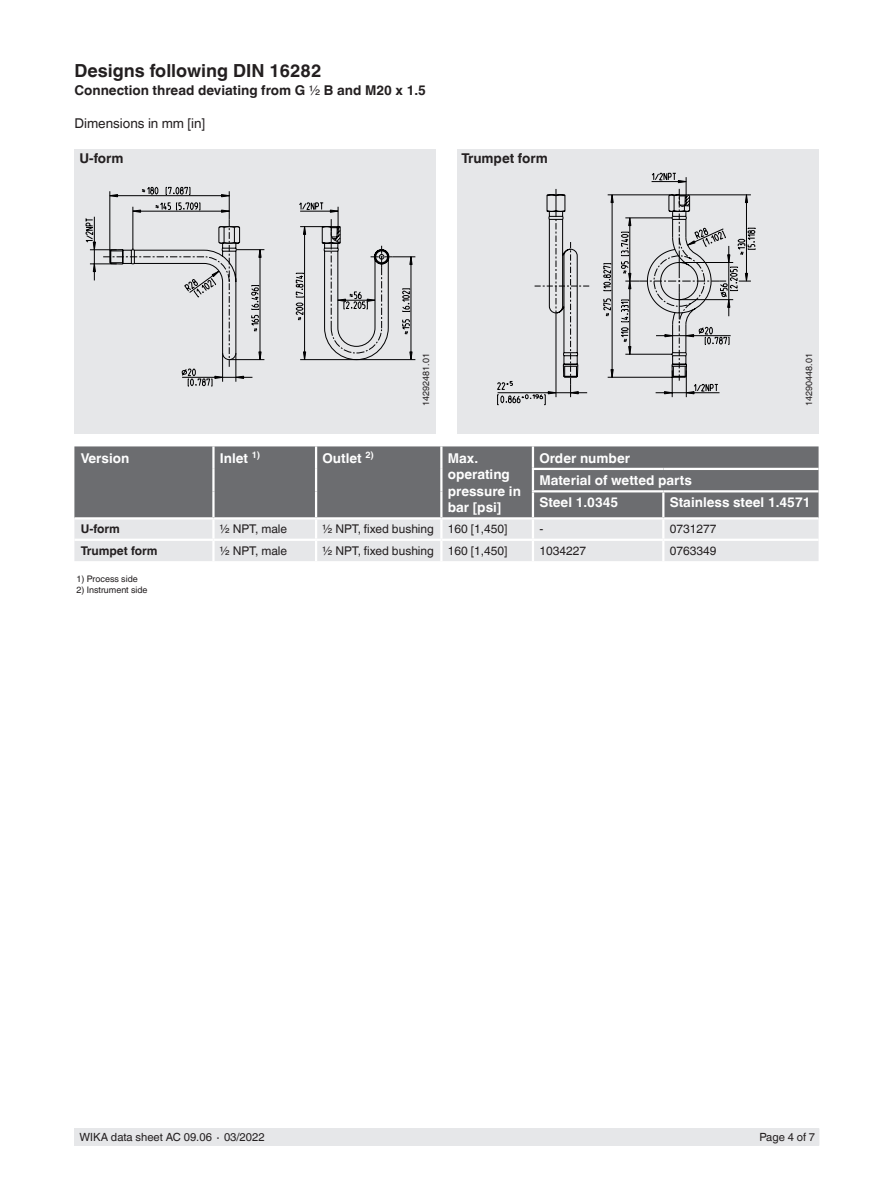
<style>
.page{position:relative;width:893px;height:1188px;background:#fff}
.page>*{position:absolute;margin:0;border:0;box-sizing:border-box;transform-origin:0 0}
.t1{font:700 18px "Helvetica World";color:#231f20}
.t2{font:700 13.5px/16.5px "Helvetica World";color:#fff}
.t3{font:700 13.5px "Helvetica World";color:#231f20}
.t4{font:13.5px "Helvetica World";color:#231f20}
.t5{font:12px "Helvetica World";color:#231f20}
.t6{font:700 12px "Helvetica World";color:#231f20}
.t7{font:11.25px "Helvetica World";color:#231f20}
.t8{font:9px "Helvetica World";color:#231f20}
.s1{font-weight:400}
</style>
<div class="page">
<div style="left:75px;top:1128px;width:744px;height:17px;background:#e6e7e9"></div>
<div style="left:457px;top:149px;width:362px;height:285px;background:#e6e7e9"></div>
<div style="left:74px;top:149px;width:362px;height:285px;background:#e6e7e9"></div>
<svg style="left:393px;top:256px;width:22px;height:105px"></svg>
<svg style="left:86px;top:186px;width:307px;height:200px"></svg>
<svg style="left:497px;top:172px;width:259px;height:233px"></svg>
<div style="left:74px;top:446px;width:745px;height:71px;background:#6c6d70"></div>
<hr style="left:662px;top:492px;width:2px;height:25px;background:#fff">
<div style="left:74px;top:520px;width:745px;height:41px;background:#e6e7e9"></div>
<hr style="left:74px;top:539px;width:139px;height:2px;background:#fff">
<hr style="left:212px;top:541px;width:3px;height:20px;background:#fff">
<hr style="left:315px;top:541px;width:2px;height:20px;background:#fff">
<hr style="left:441px;top:539px;width:92px;height:2px;background:#fff">
<hr style="left:440px;top:541px;width:2px;height:20px;background:#fff">
<hr style="left:533px;top:539px;width:130px;height:2px;background:#fff">
<hr style="left:532px;top:541px;width:2px;height:20px;background:#fff">
<hr style="left:663px;top:539px;width:156px;height:2px;background:#fff">
<hr style="left:662px;top:541px;width:2px;height:20px;background:#fff">
<hr style="left:532px;top:468px;width:131px;height:2px;background:#fff">
<hr style="left:663px;top:468px;width:156px;height:2px;background:#fff">
<hr style="left:532px;top:490px;width:131px;height:2px;background:#fff">
<hr style="left:663px;top:490px;width:156px;height:2px;background:#fff">
<hr style="left:315px;top:446px;width:2px;height:23px;background:#fff">
<hr style="left:315px;top:469px;width:2px;height:22px;background:#fff">
<hr style="left:315px;top:491px;width:2px;height:26px;background:#fff">
<hr style="left:440px;top:446px;width:2px;height:23px;background:#fff">
<hr style="left:532px;top:446px;width:2px;height:22px;background:#fff">
<hr style="left:440px;top:469px;width:2px;height:22px;background:#fff">
<hr style="left:532px;top:470px;width:2px;height:20px;background:#fff">
<hr style="left:440px;top:491px;width:2px;height:26px;background:#fff">
<hr style="left:532px;top:492px;width:2px;height:25px;background:#fff">
<hr style="left:212px;top:446px;width:3px;height:23px;background:#fff">
<hr style="left:212px;top:469px;width:3px;height:22px;background:#fff">
<hr style="left:212px;top:491px;width:3px;height:26px;background:#fff">
<hr style="left:213px;top:539px;width:103px;height:2px;background:#fff">
<hr style="left:316px;top:539px;width:125px;height:2px;background:#fff">
<h1 class="t1" style="left:74px;top:60px;width:248px">Designs following DIN 16282</h1>
<p class="t3" style="left:74px;top:82px;width:353px">Connection thread deviating from G <span class="s1">½</span> B and M20 x 1.5</p>
<p class="t4" style="left:74px;top:115px;width:132px">Dimensions in mm [in]</p>
<p class="t3" style="left:80px;top:150px;width:46px">U-form</p>
<p class="t3" style="left:461px;top:150px;width:88px">Trumpet form</p>
<p class="t8" style="left:421px;top:406px;width:54px;rotate:-90deg">14292481.01</p>
<p class="t8" style="left:804px;top:406px;width:54px;rotate:-90deg">14290448.01</p>
<p class="t2" style="left:81px;top:450px;width:50px">Version</p>
<p class="t2" style="left:220px;top:450px;width:42px">Inlet <sup>1)</sup></p>
<p class="t2" style="left:322px;top:450px;width:53px">Outlet <sup>2)</sup></p>
<p class="t2" style="left:448px;top:450px;width:75px">Max. operating pressure in bar [psi]</p>
<p class="t2" style="left:539px;top:447px;width:154px;line-height:22.5px">Order number<br>Material of wetted parts<br>Steel 1.0345</p>
<p class="t2" style="left:670px;top:495px;width:142px">Stainless steel 1.4571</p>
<p class="t6" style="left:81px;top:522px;width:41px">U-form</p>
<p class="t5" style="left:220px;top:522px;width:69px">½ NPT, male</p>
<p class="t5" style="left:322px;top:522px;width:186px">½ NPT, fixed bushing 160 [1,450]</p>
<p class="t5" style="left:539px;top:522px;width:5px">-</p>
<p class="t5" style="left:670px;top:522px;width:48px">0731277</p>
<p class="t6" style="left:81px;top:544px;width:78px">Trumpet form</p>
<p class="t5" style="left:220px;top:544px;width:69px">½ NPT, male</p>
<p class="t5" style="left:322px;top:544px;width:186px">½ NPT, fixed bushing 160 [1,450]</p>
<p class="t5" style="left:539px;top:544px;width:48px">1034227</p>
<p class="t5" style="left:670px;top:544px;width:48px">0763349</p>
<p class="t8" style="left:77px;top:574px;width:63px">1) Process side</p>
<p class="t8" style="left:77px;top:584px;width:73px">2) Instrument side</p>
<p class="t7" style="left:80px;top:1131px;width:187px">WIKA data sheet AC 09.06 ∙ 03/2022</p>
<p class="t7" style="left:759px;top:1131px;width:57px">Page 4 of 7</p>
</div>
